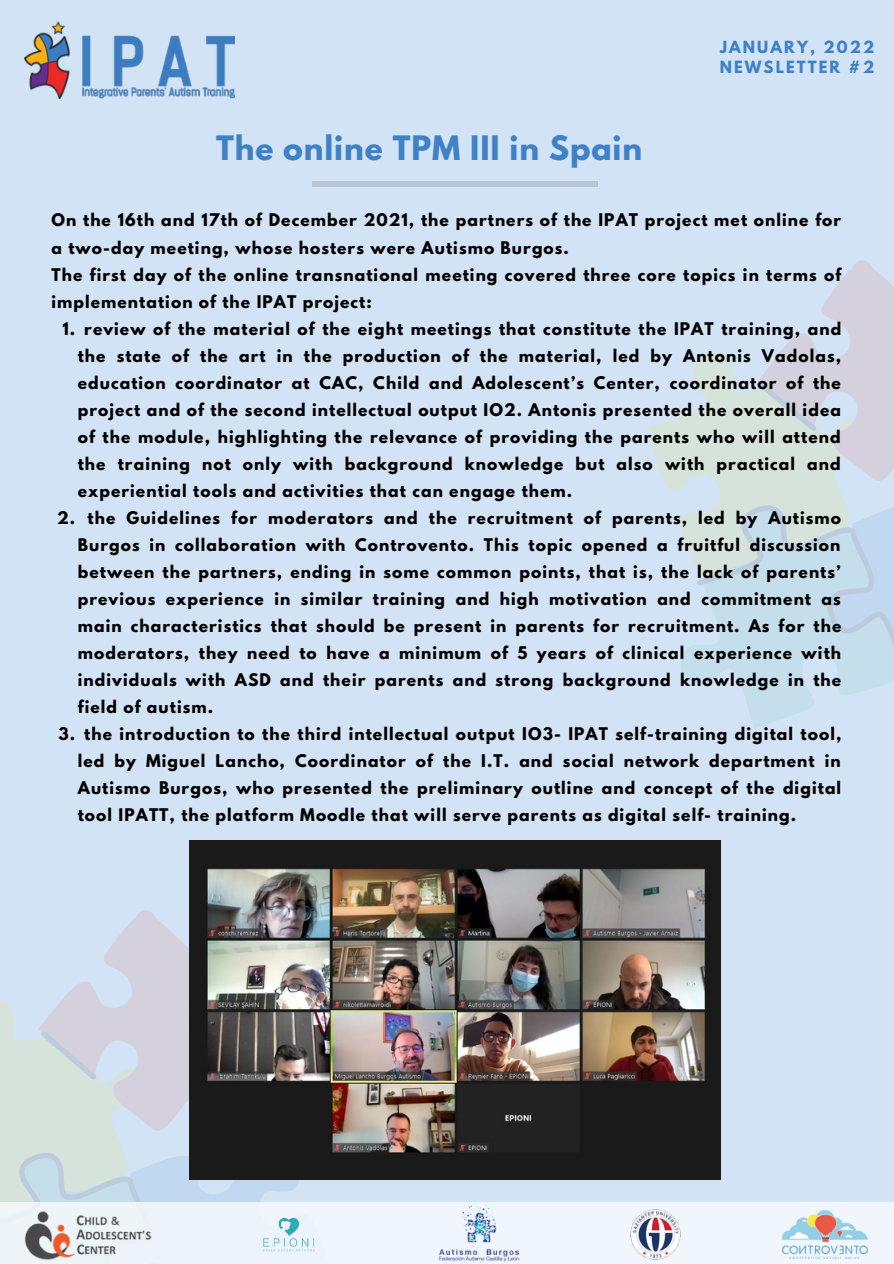
<style>
.page{position:relative;width:894px;height:1264px;background:#fff}
.page>*{position:absolute;margin:0;border:0;box-sizing:border-box;transform-origin:0 0}
.t1{font:700 29.85px "League Spartan";letter-spacing:.03em;color:#3e81c7}
.t2{font:700 15.45px/27px "League Spartan";letter-spacing:.07em;color:#000;text-align:justify}
.t3{font:700 14.85px "League Spartan";letter-spacing:.14em;color:#3e81c7}
</style>
<div class="page">
<div style="left:0;top:0;width:893px;height:1263px;background:#d2e3f5"></div>
<img style="left:24px;top:22px;width:211px;height:76px">
<div style="left:312px;top:181px;width:285px;height:6px;background:#b8c6d6"></div>
<svg style="left:681px;top:645px;width:133px;height:83px"></svg>
<svg style="left:646px;top:353px;width:87px;height:213px"></svg>
<svg style="left:757px;top:260px;width:136px;height:435px"></svg>
<svg style="left:696px;top:383px;width:197px;height:295px"></svg>
<svg style="left:65px;top:910px;width:124px;height:87px"></svg>
<svg style="left:0;top:997px;width:334px;height:205px"></svg>
<img style="left:189px;top:840px;width:531px;height:339px">
<div style="left:0;top:1202px;width:893px;height:61px;background:#f1f6fc"></div>
<img style="left:24px;top:1211px;width:128px;height:49px">
<img style="left:235px;top:1180px;width:99px;height:72px">
<img style="left:438px;top:1204px;width:82px;height:58px">
<img style="left:630px;top:1209px;width:51px;height:51px">
<img style="left:782px;top:1210px;width:86px;height:48px">
<p class="t1" style="left:216px;top:133px;width:427px">The online TPM III in Spain</p>
<p class="t3" style="left:719px;top:40px;width:156px">JANUARY, 2022</p>
<p class="t3" style="left:719px;top:60px;width:156px">NEWSLETTER #2</p>
<p class="t2" style="left:51px;top:209px;width:791px">On the 16th and 17th of December 2021, the partners of the IPAT project met online for a two-day meeting, whose hosters were Autismo Burgos.</p>
<p class="t2" style="left:51px;top:263px;width:791px">The first day of the online transnational meeting covered three core topics in terms of</p>
<p class="t2" style="left:51px;top:290px;width:322px">implementation of the IPAT project:</p>
<p class="t2" style="left:62px;top:317px;width:14px">1.</p>
<p class="t2" style="left:78px;top:317px;width:764px;text-indent:6px">review of the material of the eight meetings that constitute the IPAT training, and the state of the art in the production of the material, led by Antonis Vadolas, education coordinator at CAC, Child and Adolescent’s Center, coordinator of the project and of the second intellectual output IO2. Antonis presented the overall idea of the module, highlighting the relevance of providing the parents who will attend the training not only with background knowledge but also with practical and experiential tools and activities that can engage them.</p>
<p class="t2" style="left:78px;top:506px;width:765px;text-indent:10px">the Guidelines for moderators and the recruitment of parents, led by Autismo Burgos in collaboration with Controvento. This topic opened a fruitful discussion between the partners, ending in some common points, that is, the lack of parents’ previous experience in similar training and high motivation and commitment as main characteristics that should be present in parents for recruitment. As for the moderators, they need to have a minimum of 5 years of clinical experience with individuals with ASD and their parents and strong background knowledge in the field of autism.</p>
<p class="t2" style="left:78px;top:722px;width:765px;text-indent:6px">the introduction to the third intellectual output IO3- IPAT self-training digital tool, led by Miguel Lancho, Coordinator of the I.T. and social network department in Autismo Burgos, who presented the preliminary outline and concept of the digital tool IPATT, the platform Moodle that will serve parents as digital self- training.</p>
<p class="t2" style="left:57px;top:506px;width:20px">2.</p>
<p class="t2" style="left:58px;top:722px;width:18px">3.</p>
</div>
